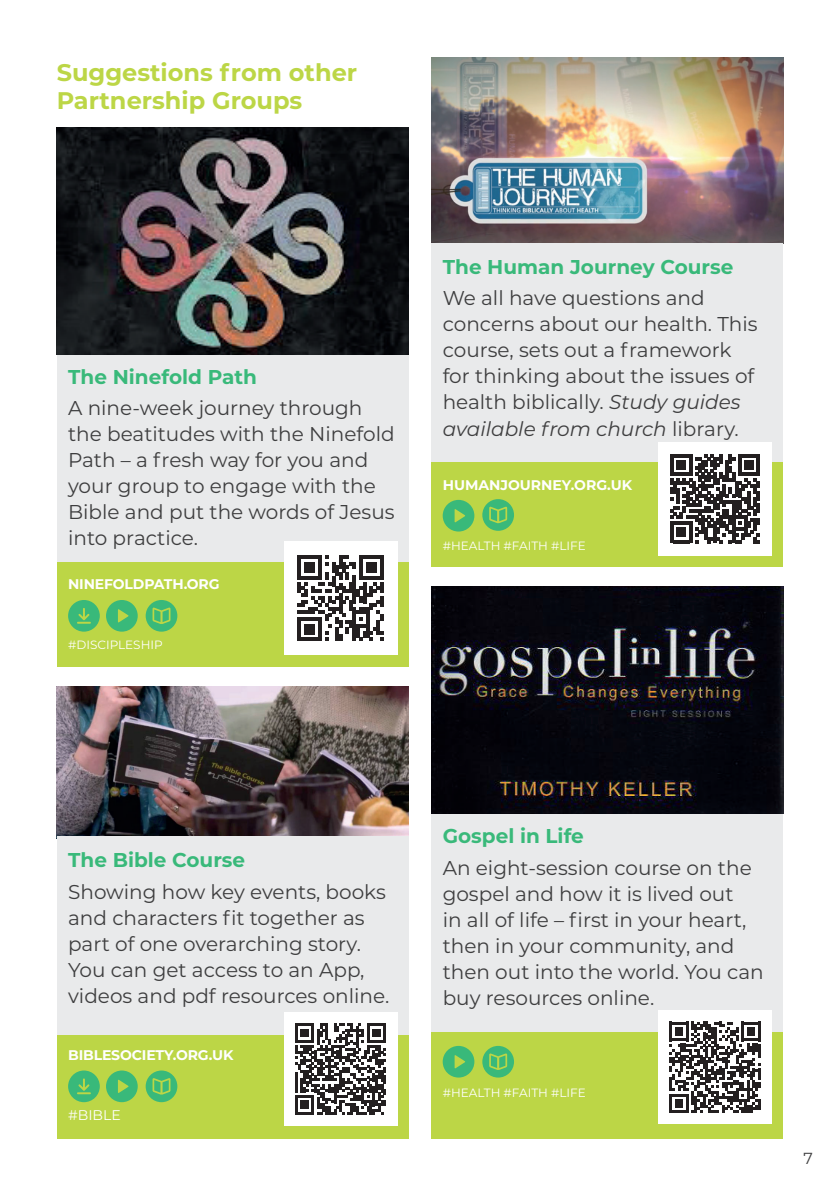
<style>
.page{position:relative;width:840px;height:1191px;background:#fff}
.page>*{position:absolute;margin:0;border:0;box-sizing:border-box;transform-origin:0 0}
.t1{font:700 24px/28px "Montserrat";color:#bcd646}
.t2{font:20px/26px "Montserrat";color:#3e3e3f}
.t3{font:700 20px "Montserrat";color:#39b97a}
.t4{font:16px "Montserrat";color:#3e3e3f}
.t5{font:700 14px "Montserrat";letter-spacing:-.01em;color:#fff}
.t6{font:14px "Montserrat";color:#fff}
.t7{font:12px "Montserrat";color:#fff}
.s1{font-style:italic}
</style>
<div class="page">
<img style="left:57px;top:687px;width:351px;height:149px">
<div style="left:57px;top:353px;width:351px;height:219px;background:#e9eaeb"></div>
<div style="left:57px;top:836px;width:351px;height:240px;background:#e9eaeb"></div>
<div style="left:431px;top:812px;width:351px;height:219px;background:#e9eaeb"></div>
<img style="left:431px;top:58px;width:351px;height:185px">
<img style="left:57px;top:128px;width:351px;height:226px">
<img style="left:431px;top:587px;width:351px;height:226px">
<div style="left:431px;top:243px;width:351px;height:219px;background:#e9eaeb"></div>
<div style="left:431px;top:463px;width:351px;height:104px;background:#bcd646"></div>
<svg style="left:442px;top:499px;width:32px;height:32px"></svg>
<svg style="left:482px;top:499px;width:31px;height:32px"></svg>
<div style="left:658px;top:442px;width:113px;height:113px;background:#fff"></div>
<svg style="left:670px;top:454px;width:89px;height:89px"></svg>
<div style="left:57px;top:562px;width:351px;height:104px;background:#bcd646"></div>
<div style="left:57px;top:1034px;width:351px;height:104px;background:#bcd646"></div>
<div style="left:283px;top:541px;width:114px;height:114px;background:#fff"></div>
<svg style="left:297px;top:555px;width:86px;height:86px"></svg>
<div style="left:283px;top:1012px;width:114px;height:113px;background:#fff"></div>
<svg style="left:295px;top:1023px;width:91px;height:91px"></svg>
<svg style="left:106px;top:600px;width:32px;height:31px"></svg>
<svg style="left:68px;top:600px;width:32px;height:31px"></svg>
<svg style="left:106px;top:1070px;width:32px;height:32px"></svg>
<svg style="left:68px;top:1070px;width:32px;height:32px"></svg>
<svg style="left:146px;top:600px;width:31px;height:31px"></svg>
<svg style="left:146px;top:1070px;width:31px;height:32px"></svg>
<div style="left:431px;top:1031px;width:351px;height:107px;background:#bcd646"></div>
<div style="left:658px;top:1010px;width:113px;height:114px;background:#fff"></div>
<svg style="left:669px;top:1021px;width:91px;height:92px"></svg>
<svg style="left:442px;top:1046px;width:32px;height:31px"></svg>
<svg style="left:482px;top:1046px;width:31px;height:31px"></svg>
<p class="t1" style="left:57px;top:57px;width:302px">Suggestions from other<br>Partnership Groups</p>
<p class="t3" style="left:68px;top:362px;width:190px">The Ninefold Path</p>
<p class="t2" style="left:68px;top:394px;width:328px">A nine-week journey through the beatitudes with the Ninefold<br>Path – a fresh way for you and your group to engage with the<br>Bible and put the words of Jesus into practice.</p>
<p class="t5" style="left:68px;top:574px;width:153px">NINEFOLDPATH.ORG</p>
<p class="t7" style="left:68px;top:636px;width:96px">#DISCIPLESHIP</p>
<p class="t3" style="left:442px;top:252px;width:292px">The Human Journey Course</p>
<p class="t2" style="left:442px;top:285px;width:316px">We all have questions and concerns about our health. This course, sets out a framework for thinking about the issues of health biblically. <span class="s1">Study guides available from church</span> library.</p>
<p class="t5" style="left:442px;top:474px;width:191px">HUMANJOURNEY.ORG.UK</p>
<p class="t7" style="left:442px;top:537px;width:145px">#HEALTH #FAITH #LIFE</p>
<p class="t3" style="left:68px;top:845px;width:178px">The Bible Course</p>
<p class="t2" style="left:68px;top:878px;width:323px">Showing how key events, books and characters fit together as part of one overarching story.<br>You can get access to an App, videos and pdf resources online.</p>
<p class="t5" style="left:68px;top:1044px;width:167px">BIBLESOCIETY.ORG.UK</p>
<p class="t6" style="left:68px;top:1105px;width:54px">#BIBLE</p>
<p class="t3" style="left:442px;top:821px;width:143px">Gospel in Life</p>
<p class="t2" style="left:442px;top:853px;width:322px">An eight-session course on the gospel and how it is lived out<br>in all of life – first in your heart, then in your community, and then out into the world. You can buy resources online.</p>
<p class="t7" style="left:442px;top:1084px;width:145px">#HEALTH #FAITH #LIFE</p>
<p class="t4" style="left:802px;top:1147px;width:11px">7</p>
</div>
